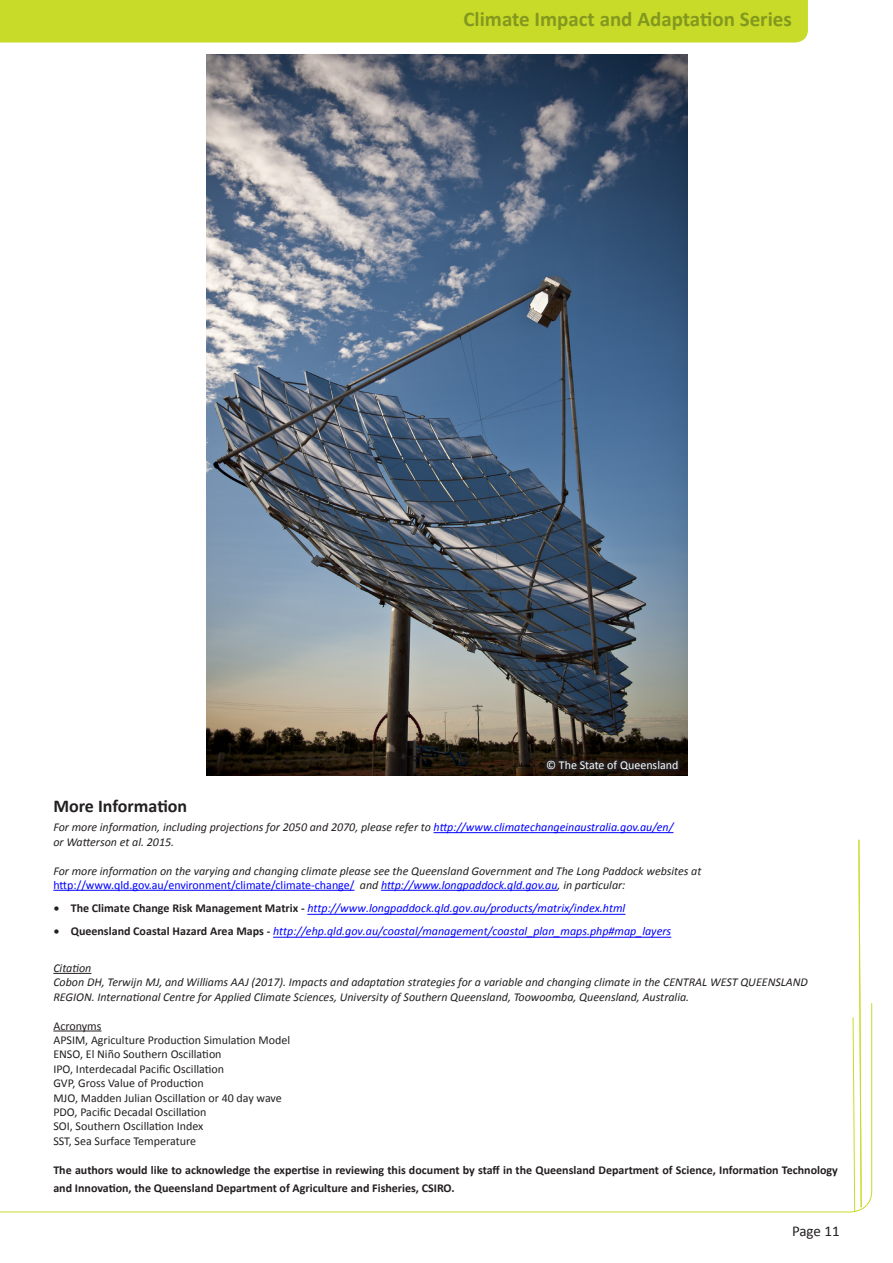
<style>
.page{position:relative;width:893px;height:1263px;background:#fff}
.page>*{position:absolute;margin:0;border:0;box-sizing:border-box;transform-origin:0 0}
.t1{font:700 21px "Calibri";color:#83981f}
.I_A_Heading_1{font:700 18px "Calibri";color:#231f20}
.t2{font:15px "Calibri";letter-spacing:-.005em;color:#231f20}
.t3{font:italic 12px/14.4px "Calibri";color:#231f20}
.t4{font:12px/14.4px "Calibri";color:#231f20}
.t5{font:italic 12px "Calibri";color:#00f}
.t6{font:700 12px/18px "Calibri";color:#231f20}
.t7{font:12px "Calibri";color:#00f}
.t8{font:12px "Calibri";color:#fff}
.s1{color:#00f}
.s2{font-style:italic;color:#231f20}
.s3{font-style:italic}
.s4{color:#231f20}
.s5{font-weight:700;font-style:normal;color:#231f20}
</style>
<div class="page">
<svg style="left:1px;top:1003px;width:871px;height:210px"></svg>
<svg style="left:858px;top:839px;width:4px;height:369px"></svg>
<div style="left:0;top:0;width:808px;height:43px;background:#c9db29"></div>
<hr style="left:434px;top:832px;width:239px;height:1px;background:#00f">
<hr style="left:53px;top:890px;width:301px;height:1px;background:#00f">
<hr style="left:381px;top:890px;width:177px;height:1px;background:#00f">
<hr style="left:53px;top:973px;width:38px;height:1px;background:#231f20">
<hr style="left:53px;top:1030px;width:49px;height:1px;background:#231f20">
<img style="left:207px;top:54px;width:480px;height:721px">
<div style="left:542px;top:756px;width:141px;height:19px;background:#150d03"></div>
<svg style="left:543px;top:757px;width:138px;height:17px"></svg>
<hr style="left:307px;top:914px;width:318px;height:1px;background:#00f">
<hr style="left:273px;top:937px;width:398px;height:1px;background:#00f">
<h1 class="t1" style="left:463px;top:6px;width:330px">Climate Impact and Adaptation Series</h1>
<p class="t8" style="left:546px;top:757px;width:134px">© The State of Queensland</p>
<p class="I_A_Heading_1" style="left:53px;top:795px;width:135px">More Information</p>
<p class="t3" style="left:53px;top:820px;width:622px">For more information, including projections for 2050 and 2070, please refer to <span class="s1">http://www.climatechangeinaustralia.gov.au/en/</span></p>
<p class="t3" style="left:53px;top:834px;width:122px">or Watterson et al. 2015.</p>
<p class="t3" style="left:53px;top:863px;width:650px">For more information on the varying and changing climate please see the Queensland Government and The Long Paddock websites at</p>
<p class="t7" style="left:53px;top:877px;width:574px">http://www.qld.gov.au/environment/climate/climate-change/ <span class="s2">and</span> <span class="s3">http://www.longpaddock.qld.gov.au</span><span class="s2">, in particular:</span></p>
<p class="t5" style="left:54px;top:900px;width:573px"><span class="s4">•</span> <span class="s5">The Climate Change Risk Management Matrix -</span> http://www.longpaddock.qld.gov.au/products/matrix/index.html</p>
<p class="t5" style="left:54px;top:922px;width:619px"><span class="s4">•</span> <span class="s5">Queensland Coastal Hazard Area Maps -</span> http://ehp.qld.gov.au/coastal/management/coastal_plan_maps.php#map_layers</p>
<p class="t3" style="left:53px;top:960px;width:40px">Citation</p>
<p class="t3" style="left:53px;top:975px;width:756px">Cobon DH, Terwijn MJ, and Williams AAJ (2017). Impacts and adaptation strategies for a variable and changing climate in the CENTRAL WEST QUEENSLAND<br>REGION. International Centre for Applied Climate Sciences, University of Southern Queensland, Toowoomba, Queensland, Australia.</p>
<p class="t4" style="left:53px;top:1018px;width:238px">Acronyms<br>APSIM, Agriculture Production Simulation Model</p>
<p class="t4" style="left:53px;top:1047px;width:170px">ENSO, El Niño Southern Oscillation</p>
<p class="t4" style="left:53px;top:1062px;width:172px">IPO, Interdecadal Pacific Oscillation</p>
<p class="t4" style="left:53px;top:1076px;width:152px">GVP, Gross Value of Production</p>
<p class="t4" style="left:53px;top:1090px;width:230px">MJO, Madden Julian Oscillation or 40 day wave</p>
<p class="t4" style="left:53px;top:1105px;width:155px">PDO, Pacific Decadal Oscillation</p>
<p class="t4" style="left:53px;top:1119px;width:152px">SOI, Southern Oscillation Index</p>
<p class="t4" style="left:53px;top:1134px;width:144px">SST, Sea Surface Temperature</p>
<p class="t6" style="left:53px;top:1161px;width:786px">The authors would like to acknowledge the expertise in reviewing this document by staff in the Queensland Department of Science, Information Technology and Innovation, the Queensland Department of Agriculture and Fisheries, CSIRO.</p>
<p class="t2" style="left:792px;top:1221px;width:49px">Page 11</p>
</div>
